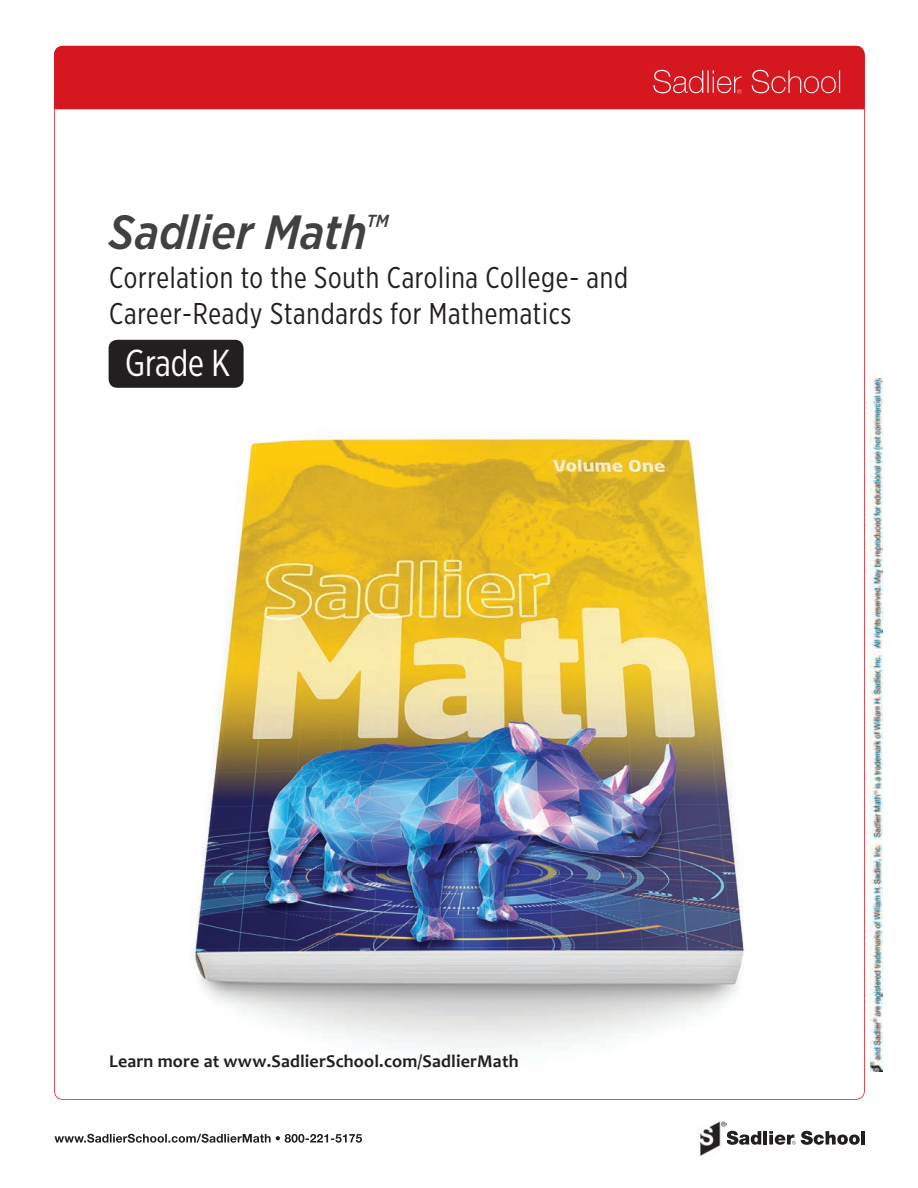
<style>
.page{position:relative;width:918px;height:1188px;background:#fff}
.page>*{position:absolute;margin:0;border:0;box-sizing:border-box;transform-origin:0 0}
.t1{font:italic 500 48px "Gotham Narrow";color:#414142}
.t2{font:37.5px "Gotham X Narrow";color:#fff}
.t3{font:30px/36px "Gotham X Narrow";letter-spacing:.025em;color:#231f20}
.t4{font:700 18px "Candara";letter-spacing:.01em;color:#231f20}
.t5{font:italic 500 17.55px "Gotham Narrow";color:#414142}
</style>
<div class="page">
<svg style="left:54px;top:1134px;width:308px;height:9px"></svg>
<img style="left:871px;top:378px;width:11px;height:693px">
<svg style="left:726px;top:1122px;width:35px;height:23px"></svg>
<hr style="left:763px;top:1131px;width:4px;height:14px;background:#231f20">
<hr style="left:861px;top:1131px;width:4px;height:14px;background:#231f20">
<svg style="left:769px;top:1131px;width:91px;height:14px"></svg>
<img style="left:699px;top:1121px;width:27px;height:35px">
<img style="left:54px;top:51px;width:811px;height:1049px">
<div style="left:54px;top:46px;width:810px;height:62px;background:#d7171f"></div>
<svg style="left:653px;top:70px;width:89px;height:24px"></svg>
<svg style="left:752px;top:70px;width:88px;height:23px"></svg>
<h1 class="t1" style="left:109px;top:202px;width:260px">Sadlier Math</h1>
<p class="t5" style="left:367px;top:210px;width:24px">TM</p>
<p class="t3" style="left:109px;top:259px;width:520px">Correlation to the South Carolina College- and<br>Career-Ready Standards for Mathematics</p>
<p class="t2" style="left:125px;top:340px;width:107px">Grade K</p>
<p class="t4" style="left:109px;top:1050px;width:411px">Learn more at www.SadlierSchool.com/SadlierMath</p>
</div>
